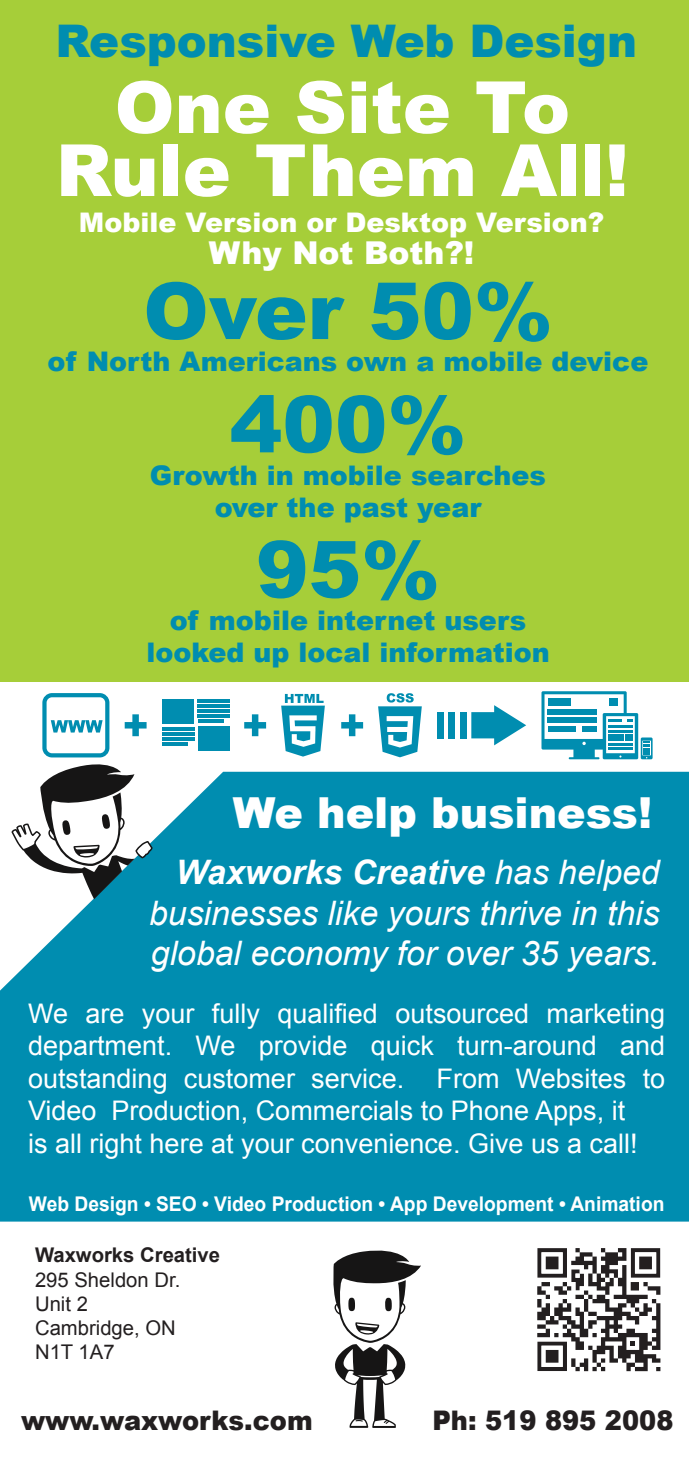
<style>
.page{position:relative;width:689px;height:1458px;background:#fff}
.page>*{position:absolute;margin:0;border:0;box-sizing:border-box;transform-origin:0 0}
.t1{font:900 78.75px "Arial";color:#008db0}
.t2{font:900 72px/63px "Arial";color:#fff;text-align:center}
.t3{font:900 45px "Arial";color:#008db0}
.t4{font:900 42.75px "Arial";color:#fff}
.t5{font:italic 33.75px/40.5px "Arial";color:#fff;text-align:justify}
.t6{font:900 31.5px "Arial";color:#fff}
.t7{font:27px/32.4px "Arial";color:#fff}
.t8{font:900 27px "Arial";color:#008db0}
.t9{font:900 27px "Arial";color:#fff}
.t10{font:900 27px "Arial";color:#231f20;scale:.95 1}
.t11{font:700 20.25px "Arial";color:#fff;scale:.95 1}
.t12{font:20.25px/24.3px "Arial";color:#231f20}
.t13{font:700 20.25px "Arial";color:#231f20}
.s1{font-weight:700}
</style>
<div class="page">
<div style="left:0;top:0;width:688px;height:682px;background:#a6ce39"></div>
<svg style="left:244px;top:714px;width:22px;height:22px"></svg>
<svg style="left:341px;top:714px;width:22px;height:22px"></svg>
<div style="left:162px;top:700px;width:31px;height:24px;background:#008db0"></div>
<hr style="left:162px;top:728px;width:33px;height:3px;background:#008db0">
<hr style="left:162px;top:732px;width:33px;height:4px;background:#008db0">
<hr style="left:162px;top:737px;width:33px;height:3px;background:#008db0">
<hr style="left:162px;top:742px;width:26px;height:3px;background:#008db0">
<div style="left:198px;top:727px;width:31px;height:24px;background:#008db0"></div>
<hr style="left:198px;top:700px;width:32px;height:3px;background:#008db0">
<hr style="left:198px;top:705px;width:32px;height:3px;background:#008db0">
<hr style="left:198px;top:710px;width:32px;height:3px;background:#008db0">
<hr style="left:198px;top:715px;width:32px;height:3px;background:#008db0">
<hr style="left:198px;top:720px;width:26px;height:3px;background:#008db0">
<svg style="left:281px;top:694px;width:44px;height:63px"></svg>
<svg style="left:378px;top:693px;width:44px;height:64px"></svg>
<div style="left:437px;top:712px;width:6px;height:26px;background:#008db0"></div>
<div style="left:448px;top:712px;width:7px;height:26px;background:#008db0"></div>
<div style="left:460px;top:712px;width:6px;height:26px;background:#008db0"></div>
<svg style="left:471px;top:705px;width:55px;height:40px"></svg>
<svg style="left:541px;top:691px;width:111px;height:68px"></svg>
<svg style="left:537px;top:1248px;width:124px;height:124px"></svg>
<svg style="left:333px;top:1250px;width:88px;height:178px"></svg>
<div style="left:0;top:772px;width:688px;height:450px;background:#008db0"></div>
<svg style="left:11px;top:693px;width:142px;height:206px"></svg>
<h3 class="t3" style="left:55px;top:8px;width:583px">Responsive Web Design</h3>
<h2 class="t2" style="left:56px;top:74px;width:574px">One Site To<br>Rule Them All!</h2>
<p class="t9" style="left:79px;top:203px;width:527px">Mobile Version or Desktop Version?</p>
<p class="t6" style="left:209px;top:230px;width:267px">Why Not Both?!</p>
<h1 class="t1" style="left:143px;top:254px;width:411px">Over 50%</h1>
<p class="t8" style="left:48px;top:342px;width:602px">of North Americans own a mobile device</p>
<h1 class="t1" style="left:230px;top:367px;width:238px">400%</h1>
<p class="t8" style="left:150px;top:456px;width:397px">Growth in mobile searches</p>
<p class="t8" style="left:215px;top:488px;width:268px">over the past year</p>
<h1 class="t1" style="left:256px;top:512px;width:185px">95%</h1>
<p class="t8" style="left:170px;top:601px;width:358px">of mobile internet users</p>
<p class="t8" style="left:146px;top:633px;width:405px">looked up local information</p>
<h3 class="t4" style="left:233px;top:782px;width:421px">We help business!</h3>
<p class="t5" style="left:149px;top:853px;width:512px;text-indent:27px"><span class="s1">Waxworks Creative</span> has helped businesses like yours thrive in this global economy for over 35 years.</p>
<p class="t7" style="left:28px;top:998px;width:638px">We are your fully qualified outsourced marketing department. We provide quick turn-around and outstanding customer service. From Websites to Video Production, Commercials to Phone Apps, it<br>is all right here at your convenience. Give us a call!</p>
<p class="t11" style="left:29px;top:1190px;width:670px">Web Design • SEO • Video Production • App Development • Animation</p>
<p class="t13" style="left:35px;top:1242px;width:186px">Waxworks Creative</p>
<p class="t12" style="left:35px;top:1268px;width:147px">295 Sheldon Dr.<br>Unit 2<br>Cambridge, ON<br>N1T 1A7</p>
<p class="t10" style="left:21px;top:1400px;width:308px">www.waxworks.com</p>
<p class="t10" style="left:432px;top:1400px;width:255px">Ph: 519 895 2008</p>
</div>
